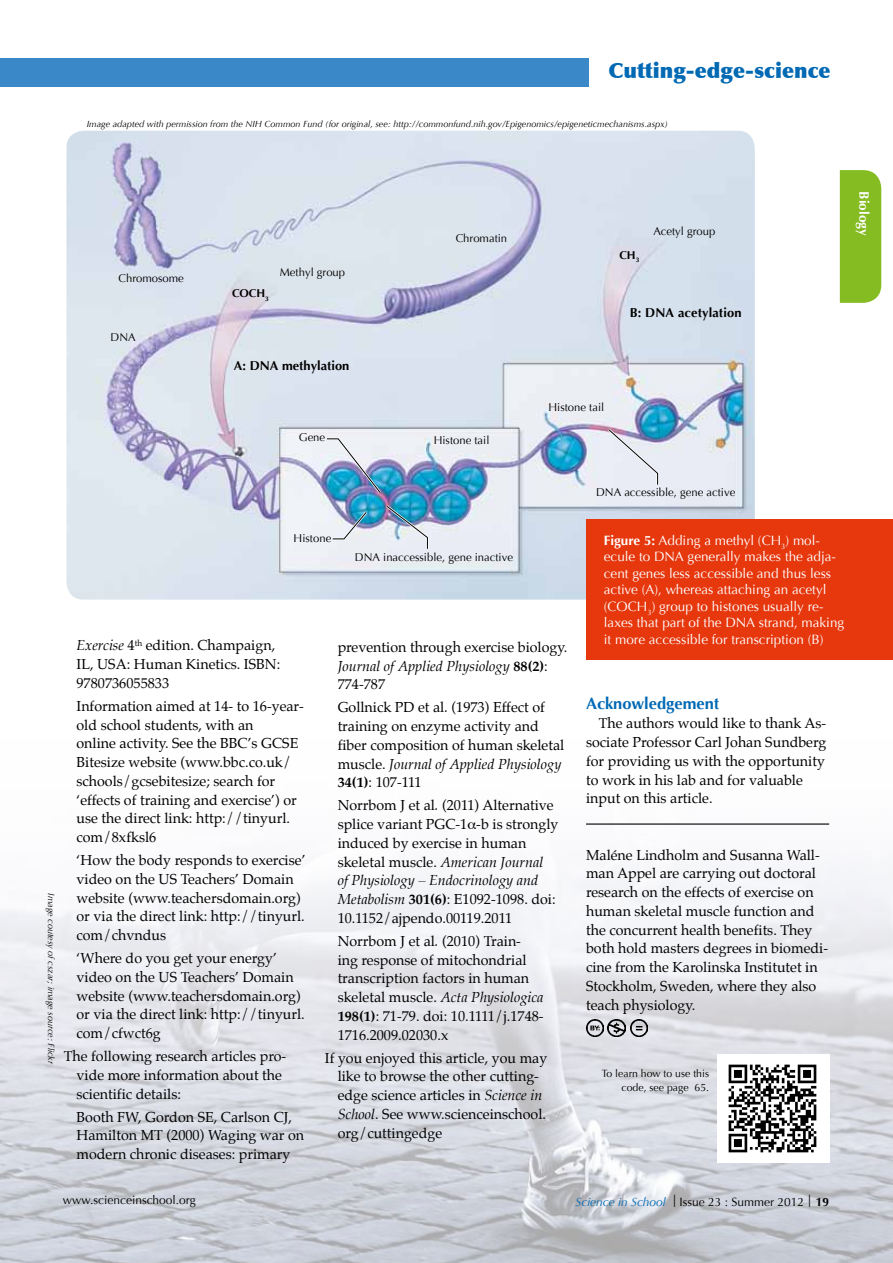
<style>
.page{position:relative;width:893px;height:1263px;background:#fff}
.page>*{position:absolute;margin:0;border:0;box-sizing:border-box;transform-origin:0 0}
.t1{font:900 21px "Optima";color:#0069b4}
.t2{font:700 16.5px "Optima";color:#0069b4}
.t3{font:14.25px/18.8px "Palatino";color:#000}
.t4{font:13.5px/16.5px "Optima";color:#fff}
.t5{font:700 13.5px "Optima";color:#fff}
.t6{font:700 12.9px "Optima";letter-spacing:.005em;color:#000}
.t7{font:12px "Optima";color:#000}
.t8{font:11.25px "Optima";color:#000}
.t9{font:700 11.25px "Optima";color:#000}
.t10{font:10.5px/13.5px "Optima";color:#000;text-align:right}
.t11{font:italic 9px "Optima";color:#000}
.s1{font-style:italic}
.s2{font-weight:700}
.s3{font-style:italic;color:#0069b4}
.s4{font-family:"Helvetica Neue LT Pro";font-weight:100;font-size:17.25px}
</style>
<div class="page">
<img style="left:0;top:823px;width:893px;height:440px">
<div style="left:0;top:58px;width:589px;height:28px;background:#3b88c8"></div>
<div style="left:840px;top:170px;width:41px;height:133px;background:#85bc22"></div>
<hr style="left:586px;top:823px;width:243px;height:2px;background:#000">
<img style="left:586px;top:1019px;width:17px;height:18px">
<img style="left:608px;top:1019px;width:17px;height:18px">
<img style="left:630px;top:1019px;width:17px;height:18px">
<img style="left:68px;top:132px;width:686px;height:466px">
<svg style="left:605px;top:426px;width:55px;height:61px;background:#cfd8e5"></svg>
<img style="left:384px;top:503px;width:46px;height:48px">
<img style="left:324px;top:436px;width:59px;height:59px">
<svg style="left:330px;top:509px;width:39px;height:32px"></svg>
<div style="left:62px;top:126px;width:698px;height:478px;border:5px solid #fff;border-radius:20px"></div>
<div style="left:717px;top:1054px;width:112px;height:109px;background:#fff"></div>
<img style="left:728px;top:1064px;width:89px;height:89px">
<div style="left:586px;top:519px;width:307px;height:141px;background:#e6370d"></div>
<svg style="left:468px;top:823px;width:8px;height:6px"></svg>
<h1 class="t1" style="left:608px;top:58px;width:224px">Cutting-edge-science</h1>
<p class="t11" style="left:87px;top:119px;width:583px">Image adapted with permission from the NIH Common Fund (for original, see: http://commonfund.nih.gov/Epigenomics/epigeneticmechanisms.aspx)</p>
<p class="t8" style="left:119px;top:272px;width:67px">Chromosome</p>
<p class="t8" style="left:111px;top:331px;width:27px">DNA</p>
<p class="t9" style="left:232px;top:287px;width:38px">COCH<sub>3</sub></p>
<p class="t8" style="left:280px;top:265px;width:67px">Methyl group</p>
<p class="t6" style="left:234px;top:358px;width:117px">A: DNA methylation</p>
<p class="t8" style="left:299px;top:431px;width:28px">Gene</p>
<p class="t8" style="left:456px;top:231px;width:53px">Chromatin</p>
<p class="t8" style="left:434px;top:433px;width:57px">Histone tail</p>
<p class="t9" style="left:619px;top:248px;width:21px">CH<sub>3</sub></p>
<p class="t8" style="left:653px;top:224px;width:64px">Acetyl group</p>
<p class="t6" style="left:630px;top:305px;width:113px">B: DNA acetylation</p>
<p class="t8" style="left:548px;top:400px;width:57px">Histone tail</p>
<p class="t5" style="left:872px;top:191px;width:46px;rotate:90deg">Biology</p>
<p class="t8" style="left:596px;top:486px;width:141px">DNA accessible, gene active</p>
<p class="t8" style="left:294px;top:531px;width:39px">Histone</p>
<p class="t8" style="left:355px;top:550px;width:160px">DNA inaccessible, gene inactive</p>
<p class="t11" style="left:56px;top:893px;width:172px;rotate:90deg">Image coutesy of cszar; image source: Flickr</p>
<p class="t3" style="left:77px;top:636px;width:205px"><span class="s1">Exercise</span> 4<sup>th</sup> edition. Champaign,<br>IL, USA: Human Kinetics. ISBN:<br>9780736055833</p>
<p class="t3" style="left:77px;top:696px;width:229px">Information aimed at 14- to 16-year&shy;old school students, with an<br>online activity. See the BBC’s GCSE<br>Bitesize website (www.bbc.co.uk/ schools/gcsebitesize; search for ‘effects of training and exercise’) or use the direct link: http://tinyurl. com/8xfksl6</p>
<p class="t3" style="left:77px;top:851px;width:231px">‘How the body responds to exercise’ video on the US Teachers’ Domain website (www.teachersdomain.org) or via the direct link: http://tinyurl. com/chvndus</p>
<p class="t3" style="left:77px;top:949px;width:230px">‘Where do you get your energy’ video on the US Teachers’ Domain website (www.teachersdomain.org) or via the direct link: http://tinyurl. com/cfwct6g</p>
<p class="t3" style="left:77px;top:1047px;width:211px;text-indent:-13px">The following research articles pro&shy;vide more information about the scientific details:</p>
<p class="t3" style="left:77px;top:1107px;width:229px">Booth FW, Gordon SE, Carlson CJ,<br>Hamilton MT (2000) Waging war on modern chronic diseases: primary</p>
<p class="t3" style="left:338px;top:637px;width:231px">prevention through exercise biology.<br><span class="s1">Journal of Applied Physiology</span> <span class="s2">88(2)</span>:<br>774-787</p>
<p class="t3" style="left:338px;top:698px;width:228px">Gollnick PD et al<span class="s1">.</span> (1973) Effect of training on enzyme activity and fiber composition of human skeletal muscle. <span class="s1">Journal of Applied Physiology<br></span><span class="s2">34(1)</span>: 107-111</p>
<p class="t3" style="left:338px;top:796px;width:222px">Norrbom J et al<span class="s1">.</span> (2011) Alternative splice variant PGC-1 -b is strongly induced by exercise in human skeletal muscle. <span class="s1">American Journal<br>of Physiology – Endocrinology and Metabolism</span> <span class="s2">301(6)</span>: E1092-1098. doi:<br>10.1152/ajpendo.00119.2011</p>
<p class="t3" style="left:338px;top:931px;width:207px">Norrbom J et al<span class="s1">.</span> (2010) Train&shy;ing response of mitochondrial transcription factors in human skeletal muscle. <span class="s1">Acta Physiologica<br></span><span class="s2">198(1)</span>: 71-79. doi: 10.1111/j.1748-<br>1716.2009.02030.x</p>
<p class="t3" style="left:338px;top:1048px;width:211px;text-indent:-13px">If you enjoyed this article, you may like to browse the other cutting&shy;edge science articles in <span class="s1">Science in<br>School</span>. See www.scienceinschool. org/cuttingedge</p>
<p class="t4" style="left:604px;top:532px;width:242px"><span class="s2">Figure 5:</span> Adding a methyl (CH<sub>3</sub>) mol&shy;ecule to DNA generally makes the adja&shy;cent genes less accessible and thus less active (A), whereas attaching an acetyl (COCH<sub>3</sub>) group to histones usually re&shy;laxes that part of the DNA strand, making it more accessible for transcription (B)</p>
<p class="t2" style="left:586px;top:694px;width:135px">Acknowledgement</p>
<p class="t3" style="left:586px;top:714px;width:242px;text-indent:13px">The authors would like to thank As&shy;sociate Professor Carl Johan Sundberg for providing us with the opportunity to work in his lab and for valuable input on this article.</p>
<p class="t3" style="left:586px;top:845px;width:244px">Maléne Lindholm and Susanna Wall&shy;man Appel are carrying out doctoral research on the effects of exercise on human skeletal muscle function and the concurrent health benefits. They both hold masters degrees in biomedi&shy;cine from the Karolinska Institutet in Stockholm, Sweden, where they also teach physiology.</p>
<p class="t10" style="left:602px;top:1067px;width:109px">To learn how to use this code, see page 65.</p>
<p class="t7" style="left:63px;top:1192px;width:134px">www.scienceinschool.org</p>
<p class="t7" style="left:575px;top:1195px;width:255px"><span class="s3">Science in School</span> <span class="s4">I</span> Issue 23 : Summer 2012 <span class="s4">I</span> <span class="s2">19</span></p>
</div>
